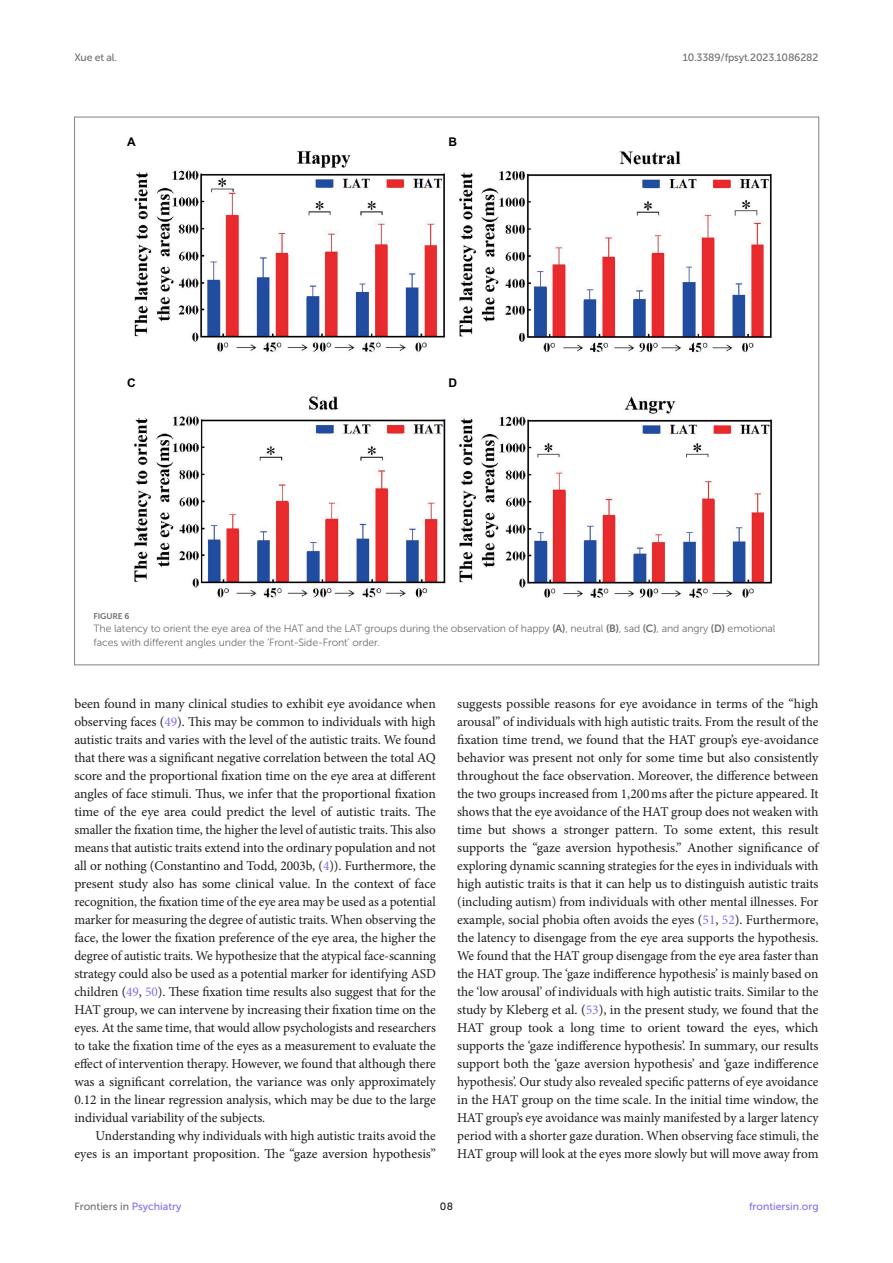
<style>
.page{position:relative;width:893px;height:1263px;background:#fff}
.page>*{position:absolute;margin:0;border:0;box-sizing:border-box;transform-origin:0 0}
.TEXT{font:13.5px/18px "Minion Pro";letter-spacing:-.005em;color:#1b1c1b;text-align:justify}
.t1{font:700 12px "Arial";color:#010001}
.FIG_LEG{font:10.5px/13.5px "Museo Sans 300";letter-spacing:-.01em;color:#706f70}
.t2{font:10.5px "Museo Sans 500";letter-spacing:-.015em;color:#706f70}
.t3{font:10.5px "Museo Sans 500";color:#856df0}
.t4{font:10.5px "Museo Sans 500";color:#1b1c1b}
.FIG_HD{font:8.25px "Museo Sans 700";letter-spacing:-.01em;color:#706f70}
.s1{font-family:"Museo Sans 700"}
.s2{color:#856df0}
</style>
<div class="page">
<img style="left:134px;top:151px;width:639px;height:447px">
<p class="t2" style="left:74px;top:51px;width:44px">Xue et al.</p>
<p class="t2" style="left:683px;top:51px;width:137px">10.3389/fpsyt.2023.1086282</p>
<p class="t1" style="left:127px;top:134px;width:10px">A</p>
<p class="t1" style="left:448px;top:134px;width:10px">B</p>
<p class="t1" style="left:127px;top:375px;width:10px">C</p>
<p class="t1" style="left:448px;top:375px;width:10px">D</p>
<p class="FIG_HD" style="left:94px;top:611px;width:37px">FIGURE 6</p>
<p class="FIG_LEG" style="left:94px;top:622px;width:683px">The latency to orient the eye area of the HAT and the LAT groups during the observation of happy <span class="s1">(A)</span>, neutral <span class="s1">(B)</span>, sad <span class="s1">(C)</span>, and angry <span class="s1">(D)</span> emotional faces with different angles under the ‘Front-Side-Front’ order.</p>
<p class="TEXT" style="left:74px;top:695px;width:363px">been found in many clinical studies to exhibit eye avoidance when observing faces (<span class="s2">49</span>). This may be common to individuals with high autistic traits and varies with the level of the autistic traits. We found that there was a significant negative correlation between the total AQ score and the proportional fixation time on the eye area at different angles of face stimuli. Thus, we infer that the proportional fixation time of the eye area could predict the level of autistic traits. The smaller the fixation time, the higher the level of autistic traits. This also means that autistic traits extend into the ordinary population and not all or nothing (Constantino and Todd, 2003b, (<span class="s2">4</span>)). Furthermore, the present study also has some clinical value. In the context of face recognition, the fixation time of the eye area may be used as a potential marker for measuring the degree of autistic traits. When observing the face, the lower the fixation preference of the eye area, the higher the degree of autistic traits. We hypothesize that the atypical face-scanning strategy could also be used as a potential marker for identifying ASD children (<span class="s2">49</span>, <span class="s2">50</span>). These fixation time results also suggest that for the HAT group, we can intervene by increasing their fixation time on the eyes. At the same time, that would allow psychologists and researchers to take the fixation time of the eyes as a measurement to evaluate the effect of intervention therapy. However, we found that although there was a significant correlation, the variance was only approximately 0.12 in the linear regression analysis, which may be due to the large individual variability of the subjects.</p>
<p class="TEXT" style="left:74px;top:1127px;width:363px;text-align:right">Understanding why individuals with high autistic traits avoid the eyes is an important proposition. The “gaze aversion hypothesis”</p>
<p class="TEXT" style="left:457px;top:695px;width:363px">suggests possible reasons for eye avoidance in terms of the “high arousal” of individuals with high autistic traits. From the result of the fixation time trend, we found that the HAT group’s eye-avoidance behavior was present not only for some time but also consistently throughout the face observation. Moreover, the difference between the two groups increased from 1,200ms after the picture appeared. It shows that the eye avoidance of the HAT group does not weaken with time but shows a stronger pattern. To some extent, this result supports the “gaze aversion hypothesis.” Another significance of exploring dynamic scanning strategies for the eyes in individuals with high autistic traits is that it can help us to distinguish autistic traits (including autism) from individuals with other mental illnesses. For example, social phobia often avoids the eyes (<span class="s2">51</span>, <span class="s2">52</span>). Furthermore, the latency to disengage from the eye area supports the hypothesis.<br>We found that the HAT group disengage from the eye area faster than the HAT group. The ‘gaze indifference hypothesis’ is mainly based on the ‘low arousal’ of individuals with high autistic traits. Similar to the study by Kleberg et al. (<span class="s2">53</span>), in the present study, we found that the HAT group took a long time to orient toward the eyes, which supports the ‘gaze indifference hypothesis’. In summary, our results support both the ‘gaze aversion hypothesis’ and ‘gaze indifference hypothesis’. Our study also revealed specific patterns of eye avoidance in the HAT group on the time scale. In the initial time window, the HAT group’s eye avoidance was mainly manifested by a larger latency period with a shorter gaze duration. When observing face stimuli, the HAT group will look at the eyes more slowly but will move away from</p>
<p class="t2" style="left:74px;top:1200px;width:109px">Frontiers in <span class="s2">Psychiatry</span></p>
<p class="t4" style="left:440px;top:1200px;width:15px">08</p>
<p class="t3" style="left:749px;top:1200px;width:71px">frontiersin.org</p>
</div>
